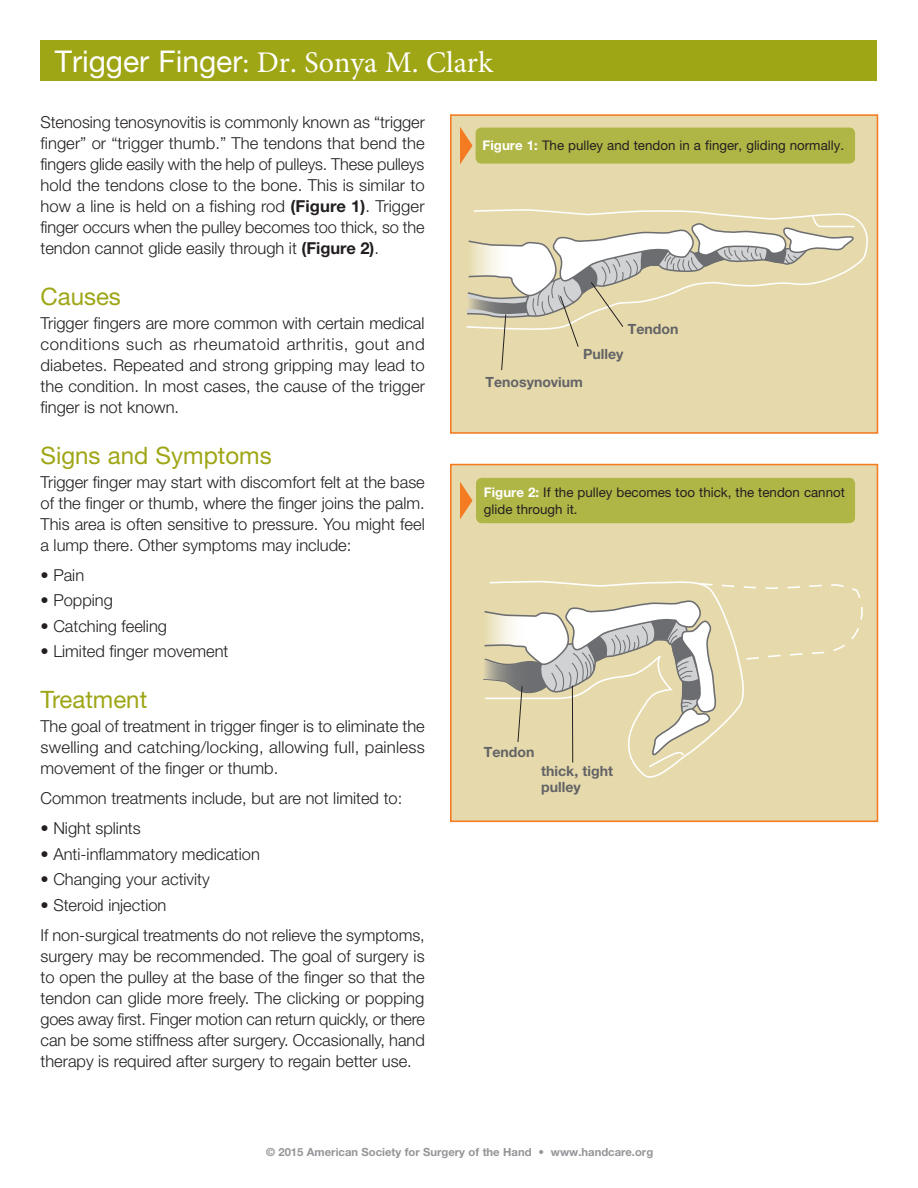
<style>
.page{position:relative;width:918px;height:1188px;background:#fff}
.page>*{position:absolute;margin:0;border:0;box-sizing:border-box;transform-origin:0 0}
.t1{font:30px "Minion Pro";color:#fff}
.t2{font:24px "Helvetica Neue LT Std";color:#9ea615}
.t3{font:300 16.5px/21px "Helvetica Neue LT Std";color:#231f20;text-align:justify}
.t4{font:700 14.1px/15.6px "Helvetica Neue LT Std";color:#636366}
.t5{font:13.35px/16.5px "Helvetica Neue LT Std";color:#231f20}
.t6{font:700 11.25px "Helvetica Neue LT Std";color:#939598}
.s1{font-family:"Helvetica Neue LT Std"}
.s2{font-weight:700}
.s3{font-weight:700;color:#fff}
</style>
<div class="page">
<div style="left:40px;top:40px;width:838px;height:41px;background:#9ea615"></div>
<div style="left:451px;top:115px;width:426px;height:318px;background:#e6daac"></div>
<svg style="left:474px;top:209px;width:394px;height:57px"></svg>
<div style="left:450px;top:114px;width:428px;height:320px;border:2px solid #f47b21"></div>
<svg style="left:460px;top:127px;width:13px;height:37px"></svg>
<div style="left:476px;top:128px;width:379px;height:36px;background:#b0b646;border-radius:6px"></div>
<svg style="left:466px;top:215px;width:390px;height:156px"></svg>
<div style="left:451px;top:465px;width:426px;height:356px;background:#e6daac"></div>
<div style="left:450px;top:464px;width:428px;height:358px;border:2px solid #f47b21"></div>
<div style="left:476px;top:478px;width:379px;height:45px;background:#b0b646;border-radius:6px"></div>
<svg style="left:460px;top:482px;width:13px;height:37px"></svg>
<svg style="left:483px;top:582px;width:380px;height:187px"></svg>
<hr style="left:572px;top:686px;width:1px;height:77px;background:#231f20">
<h1 class="t1" style="left:55px;top:42px;width:440px"><span class="s1">Trigger Finger</span>: Dr. Sonya M. Clark</h1>
<p class="t3" style="left:40px;top:111px;width:386px">Stenosing tenosynovitis is commonly known as “trigger finger” or “trigger thumb.” The tendons that bend the fingers glide easily with the help of pulleys. These pulleys hold the tendons close to the bone. This is similar to how a line is held on a fishing rod <span class="s2">(Figure 1)</span>. Trigger finger occurs when the pulley becomes too thick, so the tendon cannot glide easily through it <span class="s2">(Figure 2)</span>.</p>
<h2 class="t2" style="left:40px;top:282px;width:82px">Causes</h2>
<p class="t3" style="left:40px;top:312px;width:386px">Trigger fingers are more common with certain medical conditions such as rheumatoid arthritis, gout and diabetes. Repeated and strong gripping may lead to the condition. In most cases, the cause of the trigger finger is not known.</p>
<h2 class="t2" style="left:40px;top:441px;width:233px">Signs and Symptoms</h2>
<p class="t3" style="left:40px;top:471px;width:386px">Trigger finger may start with discomfort felt at the base of the finger or thumb, where the finger joins the palm.<br>This area is often sensitive to pressure. You might feel a lump there. Other symptoms may include:</p>
<p class="t3" style="left:40px;top:564px;width:45px">• Pain</p>
<p class="t3" style="left:40px;top:590px;width:74px">• Popping</p>
<p class="t3" style="left:40px;top:615px;width:128px">• Catching feeling</p>
<p class="t3" style="left:40px;top:641px;width:189px">• Limited finger movement</p>
<h2 class="t2" style="left:40px;top:686px;width:108px">Treatment</h2>
<p class="t3" style="left:40px;top:716px;width:386px">The goal of treatment in trigger finger is to eliminate the swelling and catching/locking, allowing full, painless movement of the finger or thumb.</p>
<p class="t3" style="left:40px;top:788px;width:363px">Common treatments include, but are not limited to:</p>
<p class="t3" style="left:40px;top:818px;width:102px">• Night splints</p>
<p class="t3" style="left:40px;top:843px;width:221px">• Anti-inflammatory medication</p>
<p class="t3" style="left:40px;top:869px;width:171px">• Changing your activity</p>
<p class="t3" style="left:40px;top:890px;width:386px;line-height:30px">• Steroid injection<br>If non-surgical treatments do not relieve the symptoms,</p>
<p class="t3" style="left:40px;top:945px;width:386px">surgery may be recommended. The goal of surgery is to open the pulley at the base of the finger so that the tendon can glide more freely. The clicking or popping goes away first. Finger motion can return quickly, or there can be some stiffness after surgery. Occasionally, hand therapy is required after surgery to regain better use.</p>
<p class="t5" style="left:483px;top:137px;width:363px"><span class="s3">Figure 1:</span> The pulley and tendon in a finger, gliding normally.</p>
<p class="t4" style="left:628px;top:321px;width:52px">Tendon</p>
<p class="t4" style="left:583px;top:346px;width:42px">Pulley</p>
<p class="t4" style="left:485px;top:374px;width:99px">Tenosynovium</p>
<p class="t5" style="left:484px;top:484px;width:362px"><span class="s3">Figure 2:</span> If the pulley becomes too thick, the tendon cannot glide through it.</p>
<p class="t4" style="left:484px;top:743px;width:52px">Tendon</p>
<p class="t4" style="left:541px;top:763px;width:73px">thick, tight pulley</p>
<p class="t6" style="left:266px;top:1145px;width:389px">© 2015 American Society for Surgery of the Hand • www.handcare.org</p>
</div>
